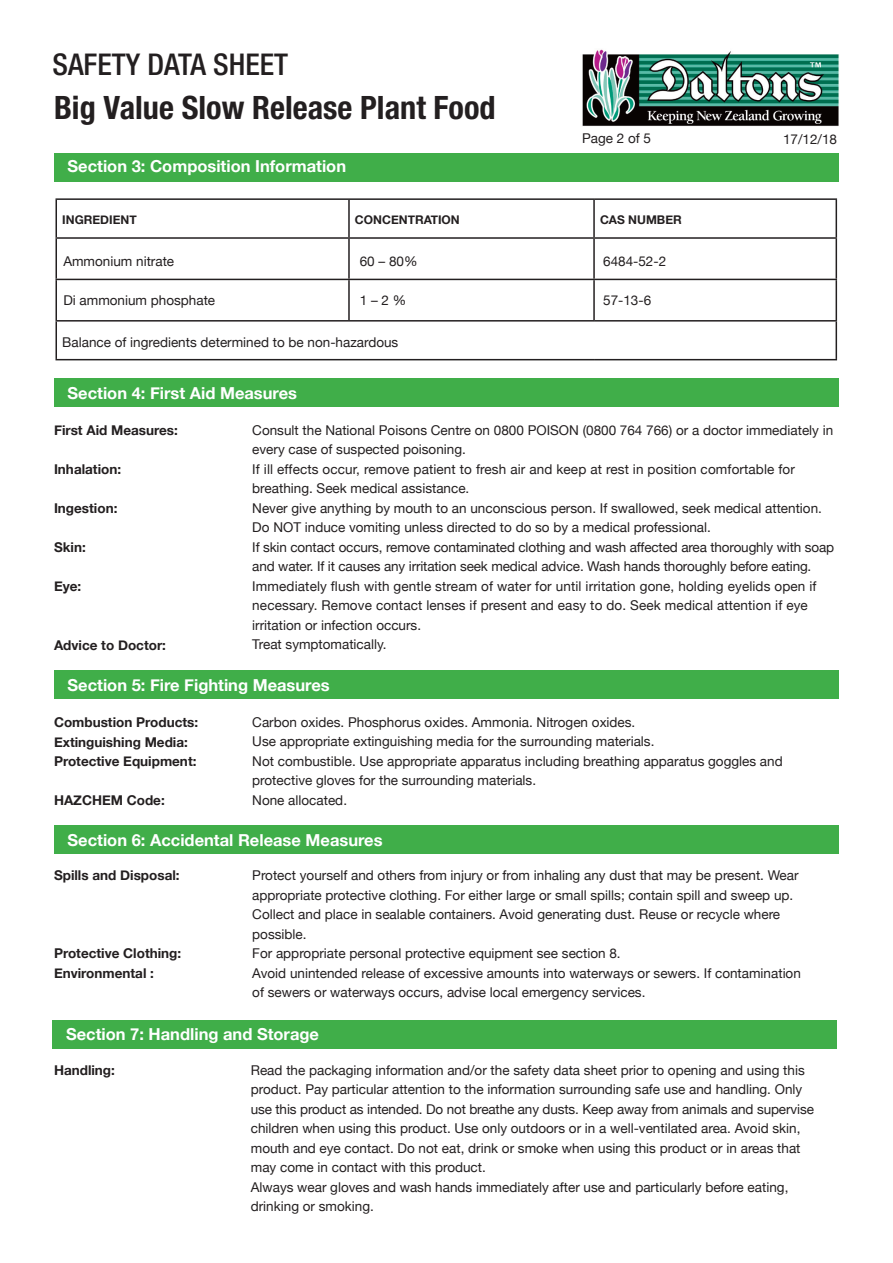
<style>
.page{position:relative;width:893px;height:1263px;background:#fff}
.page>*{position:absolute;margin:0;border:0;box-sizing:border-box;transform-origin:0 0}
.t1{font:700 condensed 32.25px "Helvetica Neue LT Pro";color:#231f20}
.t2{font:500 condensed 30px "Helvetica Neue LT Pro";color:#231f20}
.t3{font:700 16.5px "Helvetica Neue";color:#fff}
.t4{font:13.5px/19.5px "Helvetica Neue";color:#231f20}
.t5{font:700 13.5px/19.5px "Helvetica Neue";color:#231f20}
.t6{font:700 12px "Helvetica Neue";color:#231f20}
</style>
<div class="page">
<img style="left:582px;top:49px;width:257px;height:77px">
<div style="left:54px;top:154px;width:785px;height:28px;background:#40ae49"></div>
<div style="left:54px;top:378px;width:785px;height:29px;background:#40ae49"></div>
<hr style="left:56px;top:198px;width:293px;height:2px;background:#231f20">
<hr style="left:56px;top:200px;width:1px;height:37px;background:#231f20">
<hr style="left:349px;top:198px;width:245px;height:2px;background:#231f20">
<hr style="left:348px;top:200px;width:2px;height:37px;background:#231f20">
<hr style="left:594px;top:198px;width:243px;height:2px;background:#231f20">
<hr style="left:593px;top:200px;width:2px;height:37px;background:#231f20">
<hr style="left:836px;top:200px;width:1px;height:37px;background:#231f20">
<hr style="left:56px;top:237px;width:293px;height:2px;background:#231f20">
<hr style="left:56px;top:239px;width:1px;height:40px;background:#231f20">
<hr style="left:349px;top:237px;width:245px;height:2px;background:#231f20">
<hr style="left:348px;top:239px;width:2px;height:40px;background:#231f20">
<hr style="left:594px;top:237px;width:243px;height:2px;background:#231f20">
<hr style="left:593px;top:239px;width:2px;height:40px;background:#231f20">
<hr style="left:836px;top:239px;width:1px;height:40px;background:#231f20">
<hr style="left:56px;top:279px;width:293px;height:1px;background:#231f20">
<hr style="left:56px;top:280px;width:1px;height:40px;background:#231f20">
<hr style="left:349px;top:279px;width:245px;height:1px;background:#231f20">
<hr style="left:348px;top:280px;width:2px;height:40px;background:#231f20">
<hr style="left:594px;top:279px;width:243px;height:1px;background:#231f20">
<hr style="left:593px;top:280px;width:2px;height:40px;background:#231f20">
<hr style="left:836px;top:280px;width:1px;height:40px;background:#231f20">
<hr style="left:56px;top:320px;width:293px;height:2px;background:#231f20">
<hr style="left:56px;top:322px;width:1px;height:37px;background:#231f20">
<hr style="left:349px;top:320px;width:245px;height:2px;background:#231f20">
<hr style="left:594px;top:320px;width:243px;height:2px;background:#231f20">
<hr style="left:836px;top:322px;width:1px;height:37px;background:#231f20">
<hr style="left:56px;top:359px;width:293px;height:1px;background:#231f20">
<hr style="left:349px;top:359px;width:245px;height:1px;background:#231f20">
<hr style="left:594px;top:359px;width:243px;height:1px;background:#231f20">
<div style="left:54px;top:671px;width:785px;height:28px;background:#40ae49"></div>
<div style="left:54px;top:826px;width:785px;height:28px;background:#40ae49"></div>
<div style="left:52px;top:1020px;width:785px;height:29px;background:#40ae49"></div>
<h2 class="t2" style="left:52px;top:47px;width:237px">SAFETY DATA SHEET</h2>
<h1 class="t1" style="left:54px;top:88px;width:443px">Big Value Slow Release Plant Food</h1>
<p class="t3" style="left:68px;top:156px;width:280px">Section 3: Composition Information</p>
<p class="t4" style="left:582px;top:128px;width:71px">Page 2 of 5</p>
<p class="t6" style="left:62px;top:213px;width:76px">INGREDIENT</p>
<p class="t6" style="left:355px;top:213px;width:106px">CONCENTRATION</p>
<p class="t6" style="left:600px;top:213px;width:83px">CAS NUMBER</p>
<p class="t4" style="left:63px;top:251px;width:112px">Ammonium nitrate</p>
<p class="t4" style="left:63px;top:290px;width:153px">Di ammonium phosphate</p>
<p class="t4" style="left:360px;top:251px;width:59px">60 – 80%</p>
<p class="t4" style="left:360px;top:290px;width:48px">1 – 2 %</p>
<p class="t4" style="left:62px;top:332px;width:338px">Balance of ingredients determined to be non-hazardous</p>
<p class="t4" style="left:603px;top:251px;width:65px">6484-52-2</p>
<p class="t4" style="left:603px;top:290px;width:50px">57-13-6</p>
<p class="t4" style="left:783px;top:129px;width:56px">17/12/18</p>
<p class="t3" style="left:68px;top:383px;width:231px">Section 4: First Aid Measures</p>
<p class="t5" style="left:54px;top:420px;width:125px">First Aid Measures:</p>
<p class="t5" style="left:54px;top:459px;width:69px">Inhalation:</p>
<p class="t5" style="left:54px;top:498px;width:65px">Ingestion:</p>
<p class="t5" style="left:54px;top:537px;width:33px">Skin:</p>
<p class="t5" style="left:54px;top:576px;width:29px">Eye:</p>
<p class="t4" style="left:252px;top:420px;width:583px">Consult the National Poisons Centre on 0800 POISON (0800 764 766) or a doctor immediately in every case of suspected poisoning.<br>If ill effects occur, remove patient to fresh air and keep at rest in position comfortable for breathing. Seek medical assistance.<br>Never give anything by mouth to an unconscious person. If swallowed, seek medical attention.<br>Do NOT induce vomiting unless directed to do so by a medical professional.<br>If skin contact occurs, remove contaminated clothing and wash affected area thoroughly with soap and water. If it causes any irritation seek medical advice. Wash hands thoroughly before eating.<br>Immediately flush with gentle stream of water for until irritation gone, holding eyelids open if necessary. Remove contact lenses if present and easy to do. Seek medical attention if eye irritation or infection occurs.<br>Treat symptomatically.</p>
<p class="t3" style="left:68px;top:675px;width:264px">Section 5: Fire Fighting Measures</p>
<p class="t5" style="left:54px;top:712px;width:146px">Combustion Products:<br>Extinguishing Media:<br>Protective Equipment:</p>
<p class="t5" style="left:54px;top:790px;width:112px">HAZCHEM Code:</p>
<p class="t3" style="left:68px;top:829px;width:316px">Section 6: Accidental Release Measures</p>
<p class="t5" style="left:54px;top:635px;width:114px">Advice to Doctor:</p>
<p class="t4" style="left:252px;top:712px;width:532px">Carbon oxides. Phosphorus oxides. Ammonia. Nitrogen oxides.<br>Use appropriate extinguishing media for the surrounding materials.<br>Not combustible. Use appropriate apparatus including breathing apparatus goggles and protective gloves for the surrounding materials.<br>None allocated.</p>
<p class="t5" style="left:54px;top:865px;width:127px">Spills and Disposal:</p>
<p class="t5" style="left:54px;top:943px;width:129px">Protective Clothing:<br>Environmental :</p>
<p class="t4" style="left:252px;top:865px;width:550px">Protect yourself and others from injury or from inhaling any dust that may be present. Wear appropriate protective clothing. For either large or small spills; contain spill and sweep up.<br>Collect and place in sealable containers. Avoid generating dust. Reuse or recycle where possible.<br>For appropriate personal protective equipment see section 8.<br>Avoid unintended release of excessive amounts into waterways or sewers. If contamination of sewers or waterways occurs, advise local emergency services.</p>
<p class="t3" style="left:66px;top:1024px;width:255px">Section 7: Handling and Storage</p>
<p class="t5" style="left:54px;top:1060px;width:62px">Handling:</p>
<p class="t4" style="left:251px;top:1060px;width:565px">Read the packaging information and/or the safety data sheet prior to opening and using this product. Pay particular attention to the information surrounding safe use and handling. Only use this product as intended. Do not breathe any dusts. Keep away from animals and supervise children when using this product. Use only outdoors or in a well-ventilated area. Avoid skin, mouth and eye contact. Do not eat, drink or smoke when using this product or in areas that may come in contact with this product.<br>Always wear gloves and wash hands immediately after use and particularly before eating, drinking or smoking.</p>
</div>
